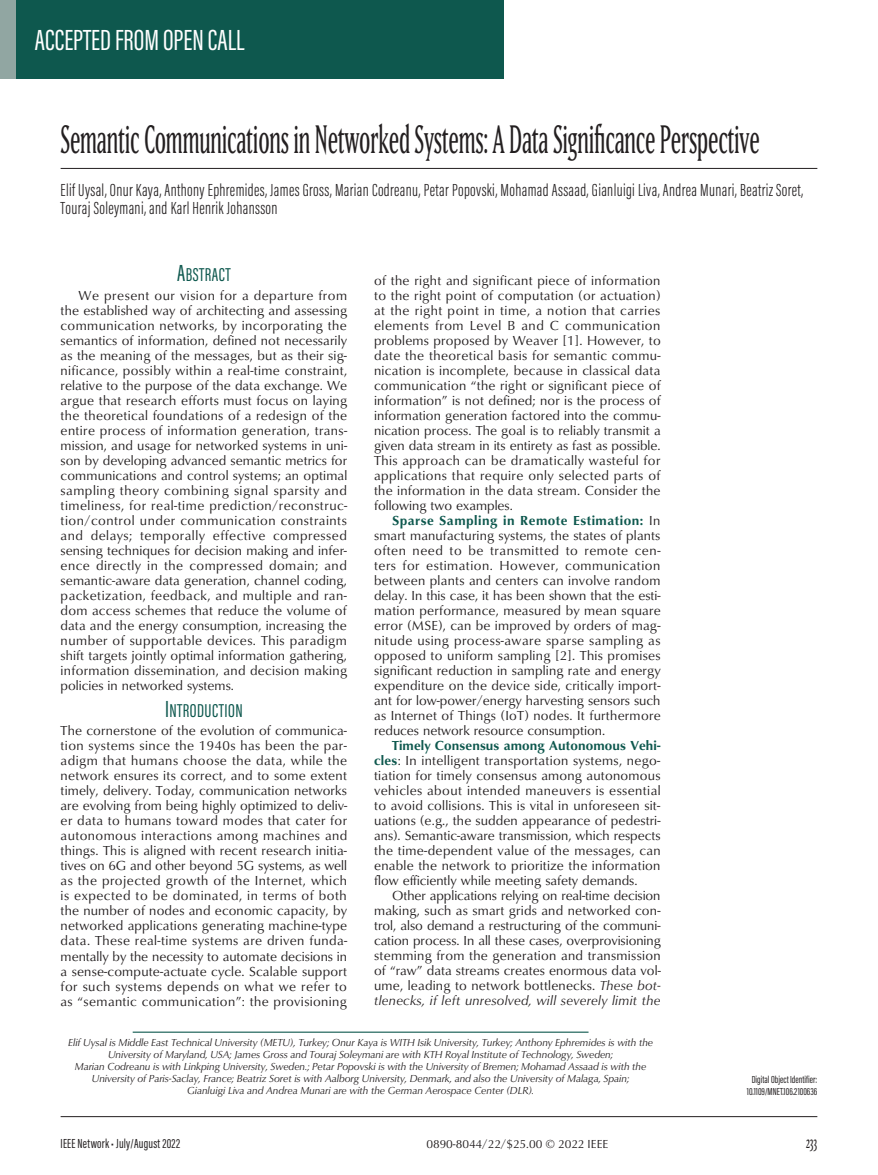
<style>
.page{position:relative;width:878px;height:1175px;background:#fff}
.page>*{position:absolute;margin:0;border:0;box-sizing:border-box;transform-origin:0 0}
.t1{font:condensed 39px "Matrix II Ext OT";letter-spacing:-.005em;color:#231f20}
.t2{font:30px "Acumin Pro Extra Cond";color:#fff}
.t3{font:19.2px "Acumin Pro Extra Cond Regular SC800";letter-spacing:.025em;color:#0e584e}
.t4{font:300 18px/18px "Acumin Pro Extra Cond";letter-spacing:.02em;color:#231f20}
.t5{font:16.5px "Matrix II Ext OT Narrow SC800";color:#231f20}
.t6{font:13.5px/15px "Classico URW";letter-spacing:.015em;color:#231f20;text-align:justify}
.t7{font:13.5px "Acumin Pro Extra Cond";letter-spacing:.015em;color:#231f20}
.t8{font:12px "Classico URW Reg SC800";color:#231f20}
.t9{font:italic 10.5px/12px "Classico URW";color:#231f20;text-align:center}
.t10{font:10.5px/12px "Acumin Pro Extra Cond";color:#231f20;text-align:center}
.s1{font-size:24px}
.s2{font-weight:700;color:#0e584e}
.s3{font-style:italic}
</style>
<div class="page">
<div style="left:0;top:0;width:503px;height:79px;background:#0e584e"></div>
<div style="left:0;top:0;width:16px;height:79px;background:#91a6a2"></div>
<hr style="left:61px;top:1115px;width:756px;height:1px;background:#231f20">
<hr style="left:61px;top:168px;width:756px;height:1px;background:#231f20">
<hr style="left:133px;top:1031px;width:455px;height:1px;background:#0e584e">
<h2 class="t2" style="left:35px;top:22px;width:211px">ACCEPTED FROM OPEN CALL</h2>
<h1 class="t1" style="left:61px;top:117px;width:700px">Semantic Communications in Networked Systems: A Data Significance Perspective</h1>
<h3 class="t4" style="left:61px;top:181px;width:743px">Elif Uysal, Onur Kaya, Anthony Ephremides, James Gross, Marian Codreanu, Petar Popovski, Mohamad Assaad, Gianluigi Liva, Andrea Munari, Beatriz Soret,<br>Touraj Soleymani, and Karl Henrik Johansson</h3>
<h3 class="t3" style="left:177px;top:263px;width:55px"><span class="s1">A</span>BSTRACT</h3>
<p class="t6" style="left:61px;top:287px;width:288px;text-indent:18px">We present our vision for a departure from the established way of architecting and assessing communication networks, by incorporating the semantics of information, defined not necessarily as the meaning of the messages, but as their sig&shy;nificance, possibly within a real-time constraint, relative to the purpose of the data exchange. We argue that research efforts must focus on laying the theoretical foundations of a redesign of the entire process of information generation, trans&shy;mission, and usage for networked systems in uni&shy;son by developing advanced semantic metrics for communications and control systems; an optimal sampling theory combining signal sparsity and timeliness, for real-time prediction/reconstruc&shy;tion/control under communication constraints and delays; temporally effective compressed sensing techniques for decision making and infer&shy;ence directly in the compressed domain; and semantic-aware data generation, channel coding, packetization, feedback, and multiple and ran&shy;dom access schemes that reduce the volume of data and the energy consumption, increasing the number of supportable devices. This paradigm shift targets jointly optimal information gathering, information dissemination, and decision making policies in networked systems.</p>
<h3 class="t3" style="left:165px;top:699px;width:79px"><span class="s1">I</span>NTRODUCTION</h3>
<p class="t6" style="left:61px;top:722px;width:288px">The cornerstone of the evolution of communica&shy;tion systems since the 1940s has been the par&shy;adigm that humans choose the data, while the network ensures its correct, and to some extent timely, delivery. Today, communication networks are evolving from being highly optimized to deliv&shy;er data to humans toward modes that cater for autonomous interactions among machines and things. This is aligned with recent research initia&shy;tives on 6G and other beyond 5G systems, as well as the projected growth of the Internet, which is expected to be dominated, in terms of both the number of nodes and economic capacity, by networked applications generating machine-type data. These real-time systems are driven funda&shy;mentally by the necessity to automate decisions in a sense-compute-actuate cycle. Scalable support for such systems depends on what we refer to as “semantic communication”: the provisioning</p>
<p class="t6" style="left:374px;top:272px;width:288px">of the right and significant piece of information to the right point of computation (or actuation) at the right point in time, a notion that carries elements from Level B and C communication problems proposed by Weaver [1]. However, to date the theoretical basis for semantic commu&shy;nication is incomplete, because in classical data communication “the right or significant piece of information” is not defined; nor is the process of information generation factored into the commu&shy;nication process. The goal is to reliably transmit a given data stream in its entirety as fast as possible.<br>This approach can be dramatically wasteful for applications that require only selected parts of the information in the data stream. Consider the following two examples.</p>
<p class="t6" style="left:374px;top:512px;width:288px;text-indent:18px"><span class="s2">Sparse Sampling in Remote Estimation:</span> In smart manufacturing systems, the states of plants often need to be transmitted to remote cen&shy;ters for estimation. However, communication between plants and centers can involve random delay. In this case, it has been shown that the esti&shy;mation performance, measured by mean square error (MSE), can be improved by orders of mag&shy;nitude using process-aware sparse sampling as opposed to uniform sampling [2]. This promises significant reduction in sampling rate and energy expenditure on the device side, critically import&shy;ant for low-power/energy harvesting sensors such as Internet of Things (IoT) nodes. It furthermore reduces network resource consumption.</p>
<p class="t6" style="left:374px;top:737px;width:288px;text-indent:18px"><span class="s2">Timely Consensus among Autonomous Vehi&shy;cles</span>: In intelligent transportation systems, nego&shy;tiation for timely consensus among autonomous vehicles about intended maneuvers is essential to avoid collisions. This is vital in unforeseen sit&shy;uations (e.g., the sudden appearance of pedestri&shy;ans). Semantic-aware transmission, which respects the time-dependent value of the messages, can enable the network to prioritize the information flow efficiently while meeting safety demands.</p>
<p class="t6" style="left:374px;top:887px;width:288px;text-indent:18px">Other applications relying on real-time decision making, such as smart grids and networked con&shy;trol, also demand a restructuring of the communi&shy;cation process. In all these cases, overprovisioning stemming from the generation and transmission of “raw” data streams creates enormous data vol&shy;ume, leading to network bottlenecks. <span class="s3">These bot&shy;tlenecks, if left unresolved, will severely limit the</span></p>
<p class="t9" style="left:68px;top:1035px;width:586px">Elif Uysal is Middle East Technical University (METU), Turkey; Onur Kaya is WITH Isik University, Turkey; Anthony Ephremides is with the University of Maryland, USA; James Gross and Touraj Soleymani are with KTH Royal Institute of Technology, Sweden;<br>Marian Codreanu is with Linkping University, Sweden.; Petar Popovski is with the University of Bremen; Mohamad Assaad is with the University of Paris-Saclay, France; Beatriz Soret is with Aalborg University, Denmark, and also the University of Malaga, Spain;<br>Gianluigi Liva and Andrea Munari are with the German Aerospace Center (DLR).</p>
<p class="t10" style="left:746px;top:1073px;width:72px">Digital Object Identifier:<br>10.1109/MNET.106.2100636</p>
<p class="t7" style="left:61px;top:1134px;width:121px">IEEE Network • July/August 2022</p>
<p class="t8" style="left:426px;top:1135px;width:183px">0890-8044/22/$25.00 © 2022 IEEE</p>
<p class="t5" style="left:805px;top:1132px;width:13px">233</p>
</div>
